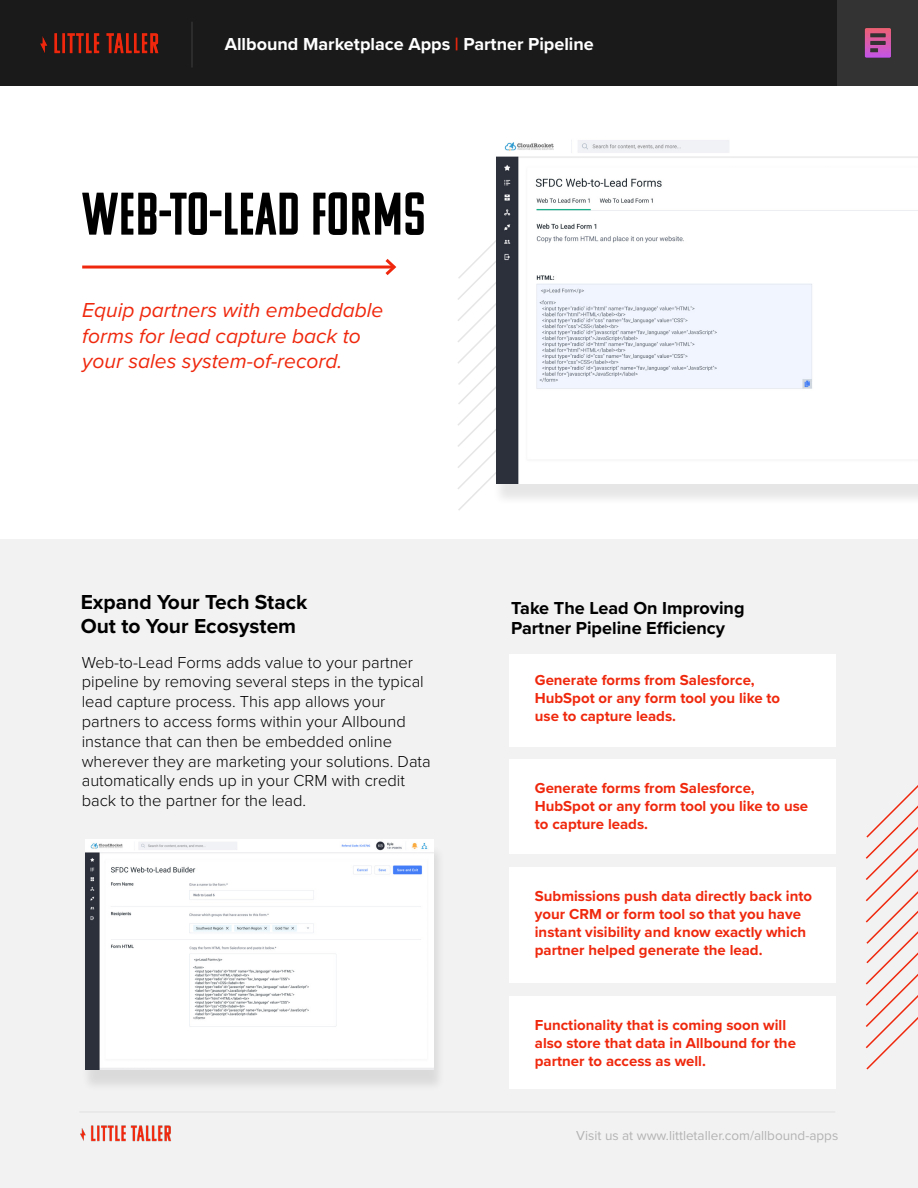
<style>
.page{position:relative;width:918px;height:1188px;background:#fff}
.page>*{position:absolute;margin:0;border:0;box-sizing:border-box;transform-origin:0 0}
.t1{font:60px "Komu A";letter-spacing:.01em;color:#000}
.t2{font:italic 21px/25.2px "Proxima Nova";color:#ef280d}
.t3{font:700 21px/24px "Proxima Nova";color:#000}
.t4{font:700 18px/19.5px "Proxima Nova";color:#000}
.t5{font:700 18px "Proxima Nova";color:#fff}
.t6{font:300 16.5px/19.8px "Proxima Nova";color:#000}
.t7{font:700 15px/18px "Proxima Nova";color:#ef280d}
.t8{font:13.5px "Proxima Nova";color:#b3b3b3}
.s1{color:#ef280d}
</style>
<div class="page">
<div style="left:0;top:539px;width:918px;height:649px;background:#f2f2f2"></div>
<div style="left:0;top:0;width:838px;height:85px;background:#1a1a1a"></div>
<img style="left:41px;top:33px;width:118px;height:21px">
<svg style="left:865px;top:785px;width:53px;height:285px"></svg>
<svg style="left:458px;top:243px;width:35px;height:267px"></svg>
<hr style="left:82px;top:266px;width:312px;height:3px;background:#ef280d">
<svg style="left:382px;top:259px;width:15px;height:17px"></svg>
<div style="left:837px;top:0;width:81px;height:85px;background:#333"></div>
<div style="left:493px;top:143px;width:425px;height:364px;background:#000;opacity:.1"></div>
<img style="left:497px;top:140px;width:421px;height:344px">
<div style="left:81px;top:845px;width:364px;height:247px;background:#000;opacity:.1"></div>
<img style="left:85px;top:839px;width:348px;height:231px">
<hr style="left:79px;top:1111px;width:756px;height:2px;background:#e6e6e6">
<img style="left:81px;top:1125px;width:90px;height:17px">
<hr style="left:191px;top:22px;width:2px;height:45px;background:#333">
<div style="left:510px;top:654px;width:326px;height:93px;background:#fff"></div>
<div style="left:510px;top:759px;width:326px;height:95px;background:#fff"></div>
<div style="left:510px;top:867px;width:326px;height:116px;background:#fff"></div>
<div style="left:510px;top:996px;width:326px;height:93px;background:#fff"></div>
<img style="left:864px;top:28px;width:27px;height:30px">
<p class="t5" style="left:225px;top:30px;width:371px">Allbound Marketplace Apps <span class="s1">|</span> Partner Pipeline</p>
<p class="t1" style="left:82px;top:183px;width:345px">WEB-TO-LEAD FORMS</p>
<p class="t2" style="left:82px;top:297px;width:303px">Equip partners with embeddable forms for lead capture back to your sales system-of-record.</p>
<p class="t3" style="left:81px;top:590px;width:228px">Expand Your Tech Stack<br>Out to Your Ecosystem</p>
<p class="t6" style="left:82px;top:651px;width:351px">Web-to-Lead Forms adds value to your partner pipeline by removing several steps in the typical lead capture process. This app allows your partners to access forms within your Allbound instance that can then be embedded online wherever they are marketing your solutions. Data automatically ends up in your CRM with credit back to the partner for the lead.</p>
<p class="t4" style="left:511px;top:598px;width:235px">Take The Lead On Improving<br>Partner Pipeline Efficiency</p>
<p class="t7" style="left:535px;top:670px;width:247px">Generate forms from Salesforce,<br>HubSpot or any form tool you like to use to capture leads.</p>
<p class="t7" style="left:535px;top:778px;width:275px">Generate forms from Salesforce,<br>HubSpot or any form tool you like to use to capture leads.</p>
<p class="t7" style="left:535px;top:886px;width:279px">Submissions push data directly back into your CRM or form tool so that you have instant visibility and know exactly which partner helped generate the lead.</p>
<p class="t7" style="left:535px;top:1015px;width:263px">Functionality that is coming soon will also store that data in Allbound for the partner to access as well.</p>
<p class="t8" style="left:576px;top:1125px;width:264px">Visit us at www.littletaller.com/allbound-apps</p>
</div>
